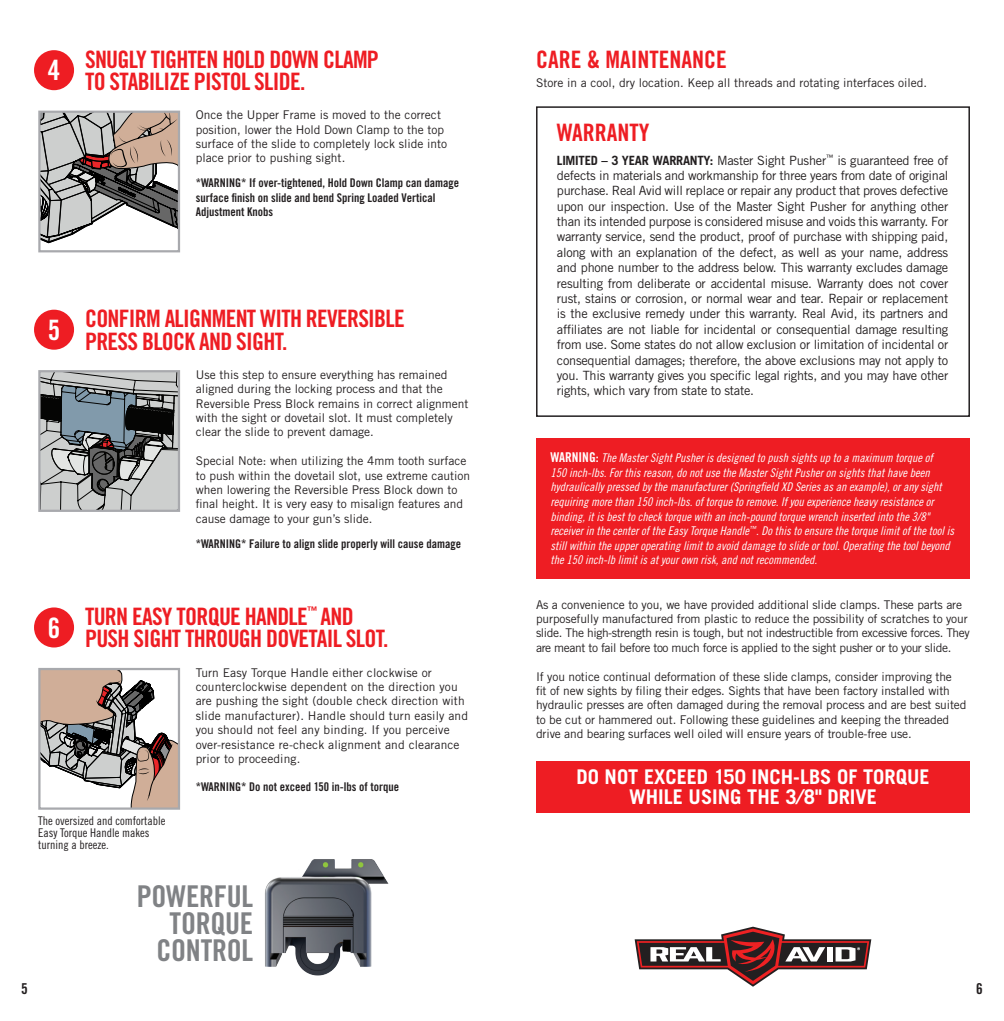
<style>
.page{position:relative;width:1004px;height:1021px;background:#fff}
.page>*{position:absolute;margin:0;border:0;box-sizing:border-box;transform-origin:0 0}
.t1{font:30px/27px "Trade Gothic LT Std Bd Cn 20";letter-spacing:-.01em;color:#808285;text-align:right}
.t2{font:28.05px "Trade Gothic LT Std Bd Cn 20";color:#fff}
.t3{font:24px/22.5px "Trade Gothic LT Std Bd Cn 20";letter-spacing:-.03em;color:#ee1d23}
.t4{font:24px "Trade Gothic LT Std Bd Cn 20";color:#ee1d23}
.t5{font:700 20.25px/20.2px "Trade Gothic LT Std";color:#fff;text-align:center}
.t6{font:15px "Trade Gothic LT Std Bd Cn 20";color:#231f20}
.t7{font:12.75px/15.5px "Trade Gothic LT Std";letter-spacing:-.02em;color:#231f20;text-align:justify}
.t8{font:12px/14.4px "Trade Gothic LT Std";color:#231f20}
.t9{font:12px/14.7px "Trade Gothic LT Std Cn 18 Obl";color:#fff}
.t10{font:12px/14.4px "Trade Gothic LT Std Bd Cn 20";color:#231f20}
.t11{font:12px/12px "Trade Gothic LT Std Cn 18";color:#231f20}
.t12{font:10.5px "Trade Gothic LT Std Bd Cn 20";color:#ee1d23}
.s1{font-weight:700}
.s2{font-family:"Trade Gothic LT Std Bd Cn 20";font-size:13.5px}
</style>
<div class="page">
<div style="left:536px;top:106px;width:433px;height:311px;border:2px solid #231f20"></div>
<svg style="left:634px;top:926px;width:237px;height:60px"></svg>
<svg style="left:41px;top:373px;width:136px;height:136px;background:#878c8d"></svg>
<div style="left:38px;top:370px;width:142px;height:142px;border:2px solid #a8a9ad"></div>
<div style="left:35px;top:311px;width:38px;height:37px;background:#ee1d23;border-radius:50%"></div>
<div style="left:34px;top:310px;width:40px;height:40px;border:2px solid #ee1d23;border-radius:50%"></div>
<svg style="left:41px;top:114px;width:136px;height:130px"></svg>
<div style="left:38px;top:111px;width:142px;height:141px;border:2px solid #a8a9ad"></div>
<div style="left:35px;top:51px;width:38px;height:38px;background:#ee1d23;border-radius:50%"></div>
<div style="left:34px;top:50px;width:40px;height:40px;border:2px solid #ee1d23;border-radius:50%"></div>
<svg style="left:41px;top:671px;width:136px;height:135px"></svg>
<div style="left:38px;top:668px;width:142px;height:141px;border:2px solid #a8a9ad"></div>
<div style="left:35px;top:608px;width:38px;height:38px;background:#ee1d23;border-radius:50%"></div>
<div style="left:34px;top:607px;width:40px;height:40px;border:2px solid #ee1d23;border-radius:50%"></div>
<img style="left:265px;top:859px;width:124px;height:117px">
<div style="left:536px;top:761px;width:433px;height:51px;background:#ee1d23"></div>
<div style="left:536px;top:438px;width:433px;height:140px;background:#ee1d23"></div>
<h2 class="t2" style="left:48px;top:53px;width:14px">4</h2>
<h3 class="t3" style="left:85px;top:48px;width:295px">SNUGLY TIGHTEN HOLD DOWN CLAMP<br>TO STABILIZE PISTOL SLIDE.</h3>
<p class="t8" style="left:196px;top:108px;width:253px">Once the Upper Frame is moved to the correct position, lower the Hold Down Clamp to the top surface of the slide to completely lock slide into place prior to pushing sight.</p>
<p class="t10" style="left:196px;top:176px;width:265px">*WARNING* If over-tightened, Hold Down Clamp can damage surface finish on slide and bend Spring Loaded Vertical<br>Adjustment Knobs</p>
<h2 class="t2" style="left:48px;top:313px;width:14px">5</h2>
<h3 class="t3" style="left:85px;top:307px;width:321px">CONFIRM ALIGNMENT WITH REVERSIBLE<br>PRESS BLOCK AND SIGHT.</h3>
<p class="t8" style="left:196px;top:367px;width:274px">Use this step to ensure everything has remained aligned during the locking process and that the Reversible Press Block remains in correct alignment with the sight or dovetail slot. It must completely clear the slide to prevent damage.</p>
<p class="t8" style="left:196px;top:453px;width:276px">Special Note: when utilizing the 4mm tooth surface to push within the dovetail slot, use extreme caution when lowering the Reversible Press Block down to final height. It is very easy to misalign features and cause damage to your gun’s slide.</p>
<h2 class="t2" style="left:48px;top:610px;width:14px">6</h2>
<p class="t10" style="left:196px;top:536px;width:267px">*WARNING* Failure to align slide properly will cause damage</p>
<h3 class="t3" style="left:85px;top:605px;width:224px">TURN EASY TORQUE HANDLE</h3>
<p class="t12" style="left:307px;top:604px;width:12px">™</p>
<h3 class="t3" style="left:85px;top:605px;width:305px;text-indent:235px">AND<br>PUSH SIGHT THROUGH DOVETAIL SLOT.</h3>
<p class="t8" style="left:196px;top:665px;width:274px">Turn Easy Torque Handle either clockwise or counterclockwise dependent on the direction you are pushing the sight (double check direction with slide manufacturer). Handle should turn easily and you should not feel any binding. If you perceive over-resistance re-check alignment and clearance prior to proceeding.</p>
<p class="t10" style="left:196px;top:779px;width:205px">*WARNING* Do not exceed 150 in-lbs of torque</p>
<p class="t11" style="left:38px;top:815px;width:129px">The oversized and comfortable<br>Easy Torque Handle makes turning a breeze.</p>
<h1 class="t1" style="left:137px;top:882px;width:118px">POWERFUL<br>TORQUE<br>CONTROL</h1>
<h3 class="t4" style="left:536px;top:45px;width:192px">CARE &amp; MAINTENANCE</h3>
<p class="t8" style="left:536px;top:75px;width:392px">Store in a cool, dry location. Keep all threads and rotating interfaces oiled.</p>
<h3 class="t4" style="left:557px;top:117px;width:94px">WARRANTY</h3>
<p class="t7" style="left:557px;top:152px;width:393px"><span class="s1">LIMITED – 3 YEAR WARRANTY:</span> Master Sight Pusher<sup>™</sup> is guaranteed free of defects in materials and workmanship for three years from date of original purchase. Real Avid will replace or repair any product that proves defective upon our inspection. Use of the Master Sight Pusher for anything other than its intended purpose is considered misuse and voids this warranty. For warranty service, send the product, proof of purchase with shipping paid, along with an explanation of the defect, as well as your name, address and phone number to the address below. This warranty excludes damage resulting from deliberate or accidental misuse. Warranty does not cover rust, stains or corrosion, or normal wear and tear. Repair or replacement is the exclusive remedy under this warranty. Real Avid, its partners and affiliates are not liable for incidental or consequential damage resulting from use. Some states do not allow exclusion or limitation of incidental or consequential damages; therefore, the above exclusions may not apply to you. This warranty gives you specific legal rights, and you may have other rights, which vary from state to state.</p>
<p class="t9" style="left:550px;top:450px;width:405px"><span class="s2">WARNING:</span> The Master Sight Pusher is designed to push sights up to a maximum torque of<br>150 inch-lbs. For this reason, do not use the Master Sight Pusher on sights that have been hydraulically pressed by the manufacturer (Springfield XD Series as an example), or any sight requiring more than 150 inch-lbs. of torque to remove. If you experience heavy resistance or binding, it is best to check torque with an inch-pound torque wrench inserted into the 3/8" receiver in the center of the Easy Torque Handle<sup>™</sup>. Do this to ensure the torque limit of the tool is still within the upper operating limit to avoid damage to slide or tool. Operating the tool beyond the 150 inch-lb limit is at your own risk, and not recommended.</p>
<p class="t8" style="left:536px;top:597px;width:435px">As a convenience to you, we have provided additional slide clamps. These parts are purposefully manufactured from plastic to reduce the possibility of scratches to your slide. The high-strength resin is tough, but not indestructible from excessive forces. They are meant to fail before too much force is applied to the sight pusher or to your slide.</p>
<p class="t8" style="left:536px;top:669px;width:432px">If you notice continual deformation of these slide clamps, consider improving the<br>fit of new sights by filing their edges. Sights that have been factory installed with hydraulic presses are often damaged during the removal process and are best suited to be cut or hammered out. Following these guidelines and keeping the threaded drive and bearing surfaces well oiled will ensure years of trouble-free use.</p>
<h3 class="t5" style="left:576px;top:766px;width:354px">DO NOT EXCEED 150 INCH-LBS OF TORQUE<br>WHILE USING THE 3⁄8" DRIVE</h3>
<p class="t6" style="left:21px;top:979px;width:8px">5</p>
<p class="t6" style="left:976px;top:979px;width:8px">6</p>
</div>
